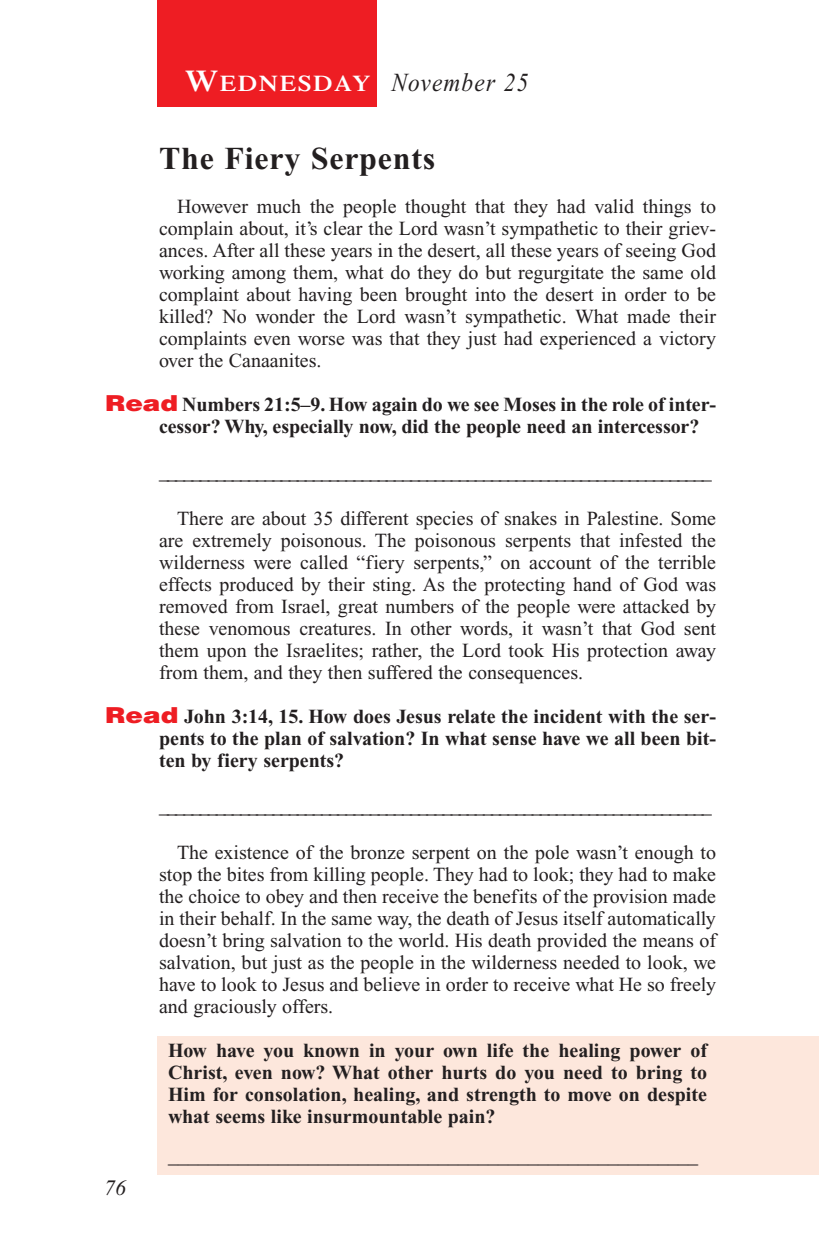
<style>
.page{position:relative;width:819px;height:1260px;background:#fff}
.page>*{position:absolute;margin:0;border:0;box-sizing:border-box;transform-origin:0 0}
.t1{font:700 32px "Times New Roman";letter-spacing:.025em;color:#231f20}
.t2{font:italic 26px "Times New Roman";letter-spacing:.05em;color:#231f20;scale:.9 1}
.t3{font:italic 22px "Times New Roman";color:#231f20}
.t4{font:20px/22px "Times New Roman";color:#231f20;text-align:justify}
.t5{font:700 20px/22px "Times New Roman";letter-spacing:-.005em;color:#231f20;text-align:justify}
.t6{font:italic 20px "Times New Roman";color:#231f20}
.s1{font-family:"Times";font-weight:600;font-style:normal;font-size:30px;color:#fff}
.s2{font-family:"Times";font-weight:600;font-style:normal;font-size:22.4px;color:#fff}
.s3{font-family:"Helvetica";font-weight:900;font-size:22px;color:#ee1d23}
</style>
<div class="page">
<div style="left:157px;top:1036px;width:662px;height:139px;background:#fde7dc"></div>
<div style="left:157px;top:0;width:220px;height:106px;background:#ee1d23"></div>
<h2 class="t2" style="left:185px;top:73px;width:383px"><span class="s1">W</span><span class="s2">EDNESDAY</span> November 25</h2>
<h1 class="t1" style="left:159px;top:148px;width:278px">The Fiery Serpents</h1>
<p class="t4" style="left:159px;top:197px;width:559px;text-indent:18px">However much the people thought that they had valid things to complain about, it’s clear the Lord wasn’t sympathetic to their griev&shy;ances. After all these years in the desert, all these years of seeing God working among them, what do they do but regurgitate the same old complaint about having been brought into the desert in order to be killed? No wonder the Lord wasn’t sympathetic. What made their complaints even worse was that they just had experienced a victory over the Canaanites.</p>
<p class="t5" style="left:159px;top:395px;width:559px;text-indent:-54px"><span class="s3">Read</span> Numbers 21:5–9. How again do we see Moses in the role of inter&shy;cessor? Why, especially now, did the people need an intercessor?</p>
<p class="t6" style="left:159px;top:465px;width:554px">____________________________________________________________________</p>
<p class="t4" style="left:159px;top:509px;width:559px;text-indent:18px">There are about 35 different species of snakes in Palestine. Some are extremely poisonous. The poisonous serpents that infested the wilderness were called “fiery serpents,” on account of the terrible effects produced by their sting. As the protecting hand of God was removed from Israel, great numbers of the people were attacked by these venomous creatures. In other words, it wasn’t that God sent them upon the Israelites; rather, the Lord took His protection away from them, and they then suffered the consequences.</p>
<p class="t5" style="left:159px;top:707px;width:558px;text-indent:-54px"><span class="s3">Read</span> John 3:14, 15. How does Jesus relate the incident with the ser&shy;pents to the plan of salvation? In what sense have we all been bit&shy;ten by fiery serpents?</p>
<p class="t3" style="left:104px;top:1180px;width:23px">76</p>
<p class="t6" style="left:159px;top:799px;width:554px">____________________________________________________________________</p>
<p class="t4" style="left:159px;top:843px;width:559px;text-indent:18px">The existence of the bronze serpent on the pole wasn’t enough to stop the bites from killing people. They had to look; they had to make the choice to obey and then receive the benefits of the provision made in their behalf. In the same way, the death of Jesus itself automatically doesn’t bring salvation to the world. His death provided the means of salvation, but just as the people in the wilderness needed to look, we have to look to Jesus and believe in order to receive what He so freely and graciously offers.</p>
<p class="t5" style="left:168px;top:1041px;width:541px">How have you known in your own life the healing power of Christ, even now? What other hurts do you need to bring to Him for consolation, healing, and strength to move on despite what seems like insurmountable pain?</p>
<p class="t6" style="left:168px;top:1149px;width:531px">_____________________________________________________</p>
</div>
